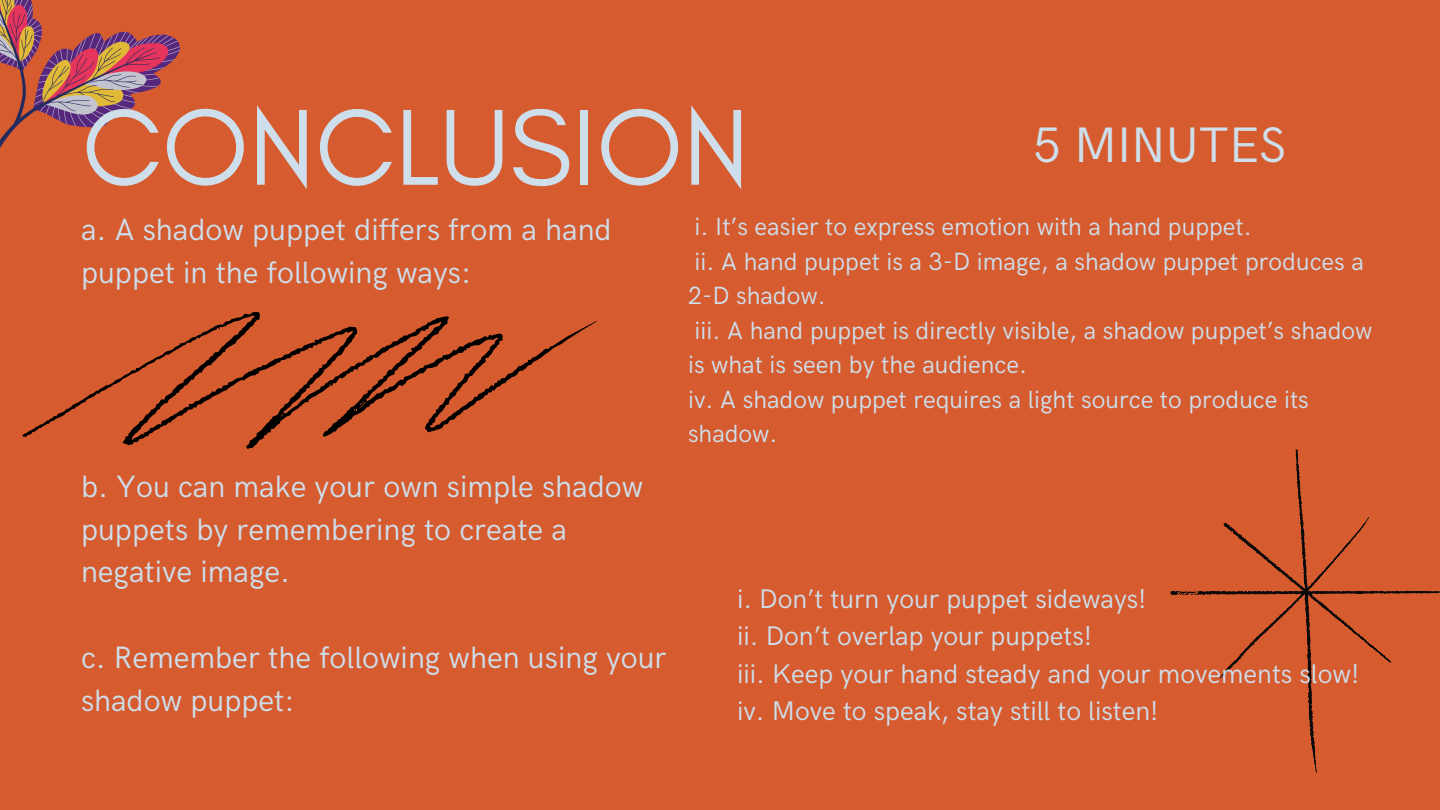
<style>
.page{position:relative;width:1440px;height:810px;background:#d65b2e}
.page>*{position:absolute;margin:0;border:0;box-sizing:border-box;transform-origin:0 0}
.t1{font:110px "Glacial Indifference";color:#cedeeb}
.t2{font:50px "HK Grotesk";color:#cedeeb}
.t3{font:31px/42.8px "HK Grotesk";color:#cedeeb}
.t4{font:27px/37.5px "HK Grotesk";color:#cedeeb}
.t5{font:25px/34.5px "HK Grotesk";color:#cedeeb}
</style>
<div class="page">
<svg style="left:1170px;top:449px;width:270px;height:324px"></svg>
<svg style="left:22px;top:312px;width:575px;height:137px"></svg>
<svg style="left:0;top:0;width:180px;height:148px"></svg>
<h1 class="t1" style="left:82px;top:80px;width:669px">CONCLUSION</h1>
<h2 class="t2" style="left:1033px;top:117px;width:255px">5 MINUTES</h2>
<p class="t3" style="left:81px;top:210px;width:532px">a. A shadow puppet differs from a hand puppet in the following ways:</p>
<p class="t3" style="left:81px;top:466px;width:564px">b. You can make your own simple shadow puppets by remembering to create a negative image.</p>
<p class="t3" style="left:81px;top:637px;width:587px">c. Remember the following when using your shadow puppet:</p>
<p class="t5" style="left:688px;top:210px;width:686px">i. It’s easier to express emotion with a hand puppet.<br>ii. A hand puppet is a 3-D image, a shadow puppet produces a 2-D shadow.<br>iii. A hand puppet is directly visible, a shadow puppet’s shadow is what is seen by the audience.<br>iv. A shadow puppet requires a light source to produce its shadow.</p>
<p class="t4" style="left:737px;top:581px;width:624px">i. Don’t turn your puppet sideways!<br>ii. Don’t overlap your puppets!<br>iii. Keep your hand steady and your movements slow! iv. Move to speak, stay still to listen!</p>
</div>
